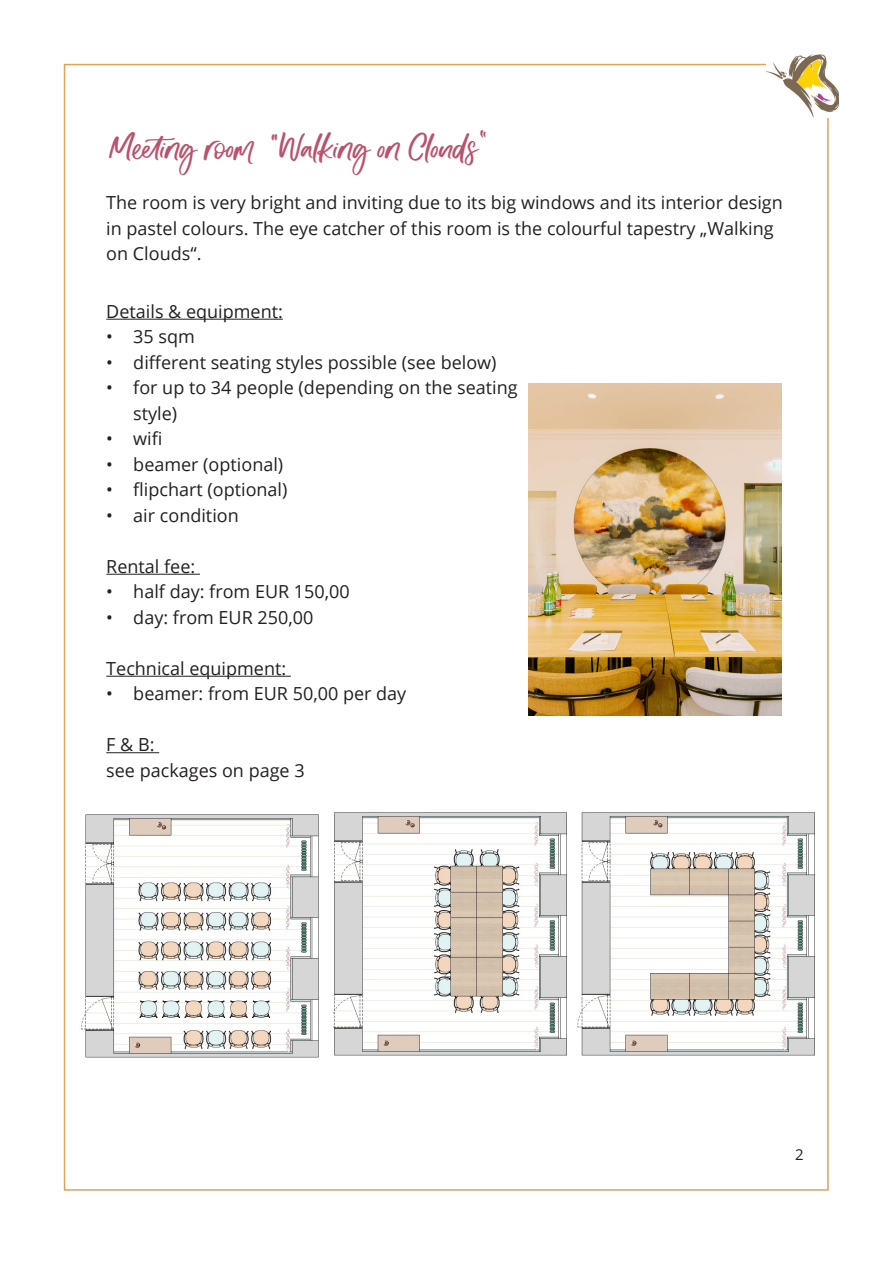
<style>
.page{position:relative;width:893px;height:1263px;background:#fff}
.page>*{position:absolute;margin:0;border:0;box-sizing:border-box;transform-origin:0 0}
.t1{font:27px "Awesomespill";color:#ba526b}
.t2{font:18px/25.5px "Open Sans";color:#231f20}
.t3{font:15px "Open Sans";color:#231f20}
</style>
<div class="page">
<img style="left:767px;top:54px;width:72px;height:64px">
<img style="left:528px;top:383px;width:254px;height:333px">
<hr style="left:106px;top:319px;width:177px;height:1px;background:#231f20">
<hr style="left:106px;top:574px;width:94px;height:1px;background:#231f20">
<hr style="left:106px;top:676px;width:185px;height:1px;background:#231f20">
<hr style="left:106px;top:752px;width:53px;height:1px;background:#231f20">
<img style="left:81px;top:814px;width:238px;height:244px">
<img style="left:333px;top:812px;width:234px;height:244px">
<img style="left:577px;top:812px;width:238px;height:244px">
<h1 class="t1" style="left:312px;top:133px;width:166px">● ■ □■ ●□◆ ▲</h1>
<p class="t2" style="left:106px;top:190px;width:678px">The room is very bright and inviting due to its big windows and its interior design in pastel colours. The eye catcher of this room is the colourful tapestry „Walking on Clouds“.</p>
<p class="t2" style="left:106px;top:298px;width:178px">Details &amp; equipment:</p>
<p class="t2" style="left:106px;top:324px;width:90px">• 35 sqm</p>
<p class="t2" style="left:106px;top:349px;width:392px">• different seating styles possible (see below)</p>
<p class="t2" style="left:133px;top:375px;width:386px;text-indent:-27px">• for up to 34 people (depending on the seating style)</p>
<p class="t2" style="left:106px;top:426px;width:58px">• wifi</p>
<p class="t2" style="left:106px;top:451px;width:178px">• beamer (optional)</p>
<p class="t2" style="left:106px;top:477px;width:183px">• flipchart (optional)</p>
<p class="t2" style="left:106px;top:502px;width:134px">• air condition</p>
<p class="t2" style="left:106px;top:553px;width:90px">Rental fee:</p>
<p class="t2" style="left:106px;top:579px;width:245px">• half day: from EUR 150,00</p>
<p class="t2" style="left:106px;top:604px;width:209px">• day: from EUR 250,00</p>
<p class="t2" style="left:106px;top:655px;width:181px">Technical equipment:</p>
<p class="t2" style="left:106px;top:681px;width:301px">• beamer: from EUR 50,00 per day</p>
<p class="t2" style="left:106px;top:732px;width:200px">F &amp; B:<br>see packages on page 3</p>
<p class="t3" style="left:795px;top:1144px;width:10px">2</p>
</div>
